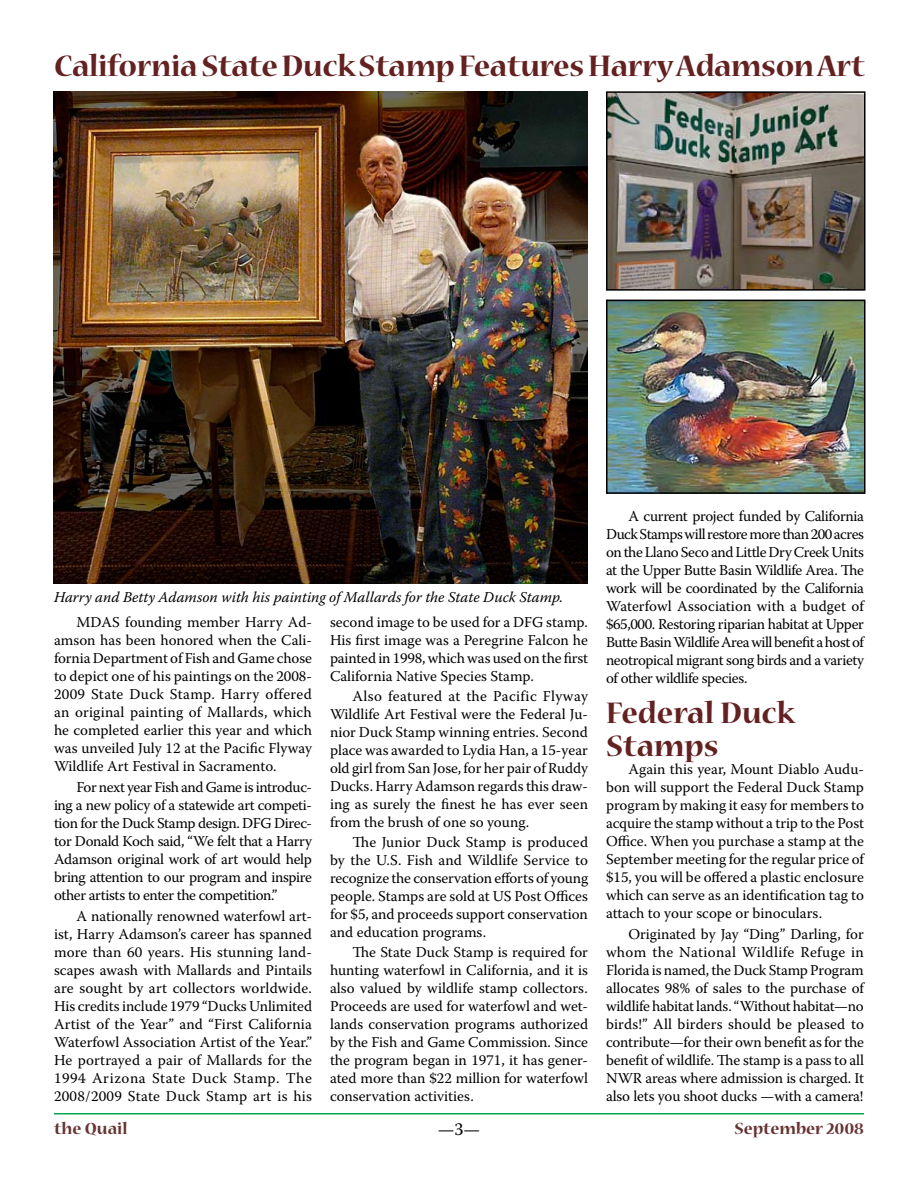
<style>
.page{position:relative;width:918px;height:1188px;background:#fff}
.page>*{position:absolute;margin:0;border:0;box-sizing:border-box;transform-origin:0 0}
.t1{font:700 33px/33px "Nueva Std";letter-spacing:-.01em;color:#632121}
.t2{font:700 18px "Nueva Std";color:#633}
.t3{font:18px "Warnock Pro";color:#000}
.t4{font:15px/18px "Warnock Pro";color:#000;text-align:justify}
.t5{font:italic 15px "Warnock Pro";color:#000}
</style>
<div class="page">
<hr style="left:54px;top:1113px;width:810px;height:1px;background:#00a650">
<img style="left:54px;top:91px;width:534px;height:492px">
<img style="left:609px;top:94px;width:254px;height:194px">
<div style="left:606px;top:91px;width:260px;height:200px;border:2px solid #000"></div>
<img style="left:609px;top:303px;width:254px;height:188px">
<div style="left:606px;top:300px;width:260px;height:194px;border:2px solid #000"></div>
<h1 class="t1" style="left:54px;top:51px;width:812px">California State Duck Stamp Features Harry Adamson Art</h1>
<p class="t5" style="left:54px;top:589px;width:511px">Harry and Betty Adamson with his painting of Mallards for the State Duck Stamp.</p>
<p class="t4" style="left:54px;top:613px;width:260px;text-indent:22px">MDAS founding member Harry Ad&shy;amson has been honored when the Cali&shy;fornia Department of Fish and Game chose to depict one of his paintings on the 2008- 2009 State Duck Stamp. Harry offered an original painting of Mallards, which he completed earlier this year and which was unveiled July 12 at the Pacific Flyway Wildlife Art Festival in Sacramento.</p>
<p class="t4" style="left:54px;top:778px;width:260px;text-indent:22px">For next year Fish and Game is introduc&shy;ing a new policy of a statewide art competi&shy;tion for the Duck Stamp design. DFG Direc&shy;tor Donald Koch said, “We felt that a Harry Adamson original work of art would help bring attention to our program and inspire other artists to enter the competition.”</p>
<p class="t4" style="left:54px;top:907px;width:260px;text-indent:22px">A nationally renowned waterfowl art&shy;ist, Harry Adamson’s career has spanned more than 60 years. His stunning land&shy;scapes awash with Mallards and Pintails are sought by art collectors worldwide.<br>His credits include 1979 “Ducks Unlimited Artist of the Year” and “First California Waterfowl Association Artist of the Year.” He portrayed a pair of Mallards for the 1994 Arizona State Duck Stamp. The 2008/2009 State Duck Stamp art is his</p>
<p class="t4" style="left:330px;top:613px;width:260px">second image to be used for a DFG stamp.<br>His first image was a Peregrine Falcon he painted in 1998, which was used on the first California Native Species Stamp.</p>
<p class="t4" style="left:330px;top:687px;width:260px;text-indent:22px">Also featured at the Pacific Flyway Wildlife Art Festival were the Federal Ju&shy;nior Duck Stamp winning entries. Second place was awarded to Lydia Han, a 15-year old girl from San Jose, for her pair of Ruddy Ducks. Harry Adamson regards this draw&shy;ing as surely the finest he has ever seen from the brush of one so young.</p>
<p class="t4" style="left:330px;top:833px;width:260px;text-indent:22px">The Junior Duck Stamp is produced by the U.S. Fish and Wildlife Service to recognize the conservation efforts of young people. Stamps are sold at US Post Offices for $5, and proceeds support conservation and education programs.</p>
<p class="t4" style="left:330px;top:943px;width:260px;text-indent:22px">The State Duck Stamp is required for hunting waterfowl in California, and it is also valued by wildlife stamp collectors.<br>Proceeds are used for waterfowl and wet&shy;lands conservation programs authorized by the Fish and Game Commission. Since the program began in 1971, it has gener&shy;ated more than $22 million for waterfowl conservation activities.</p>
<p class="t4" style="left:606px;top:507px;width:260px;text-indent:22px">A current project funded by California Duck Stamps will restore more than 200 acres on the Llano Seco and Little Dry Creek Units at the Upper Butte Basin Wildlife Area. The work will be coordinated by the California Waterfowl Association with a budget of $65,000. Restoring riparian habitat at Upper Butte Basin Wildlife Area will benefit a host of neotropical migrant song birds and a variety of other wildlife species.</p>
<h1 class="t1" style="left:606px;top:698px;width:191px">Federal Duck<br>Stamps</h1>
<p class="t4" style="left:606px;top:760px;width:260px;text-indent:22px">Again this year, Mount Diablo Audu&shy;bon will support the Federal Duck Stamp program by making it easy for members to acquire the stamp without a trip to the Post Office. When you purchase a stamp at the September meeting for the regular price of $15, you will be offered a plastic enclosure which can serve as an identification tag to attach to your scope or binoculars.</p>
<p class="t4" style="left:606px;top:925px;width:260px;text-indent:22px">Originated by Jay “Ding” Darling, for whom the National Wildlife Refuge in Florida is named, the Duck Stamp Program allocates 98% of sales to the purchase of wildlife habitat lands. “Without habitat—no birds!” All birders should be pleased to contribute—for their own benefit as for the benefit of wildlife. The stamp is a pass to all NWR areas where admission is charged. It also lets you shoot ducks —with a camera!</p>
<p class="t2" style="left:54px;top:1120px;width:75px">the Quail</p>
<p class="t3" style="left:438px;top:1118px;width:44px">— —</p>
<p class="t2" style="left:734px;top:1120px;width:131px">September 2008</p>
</div>
